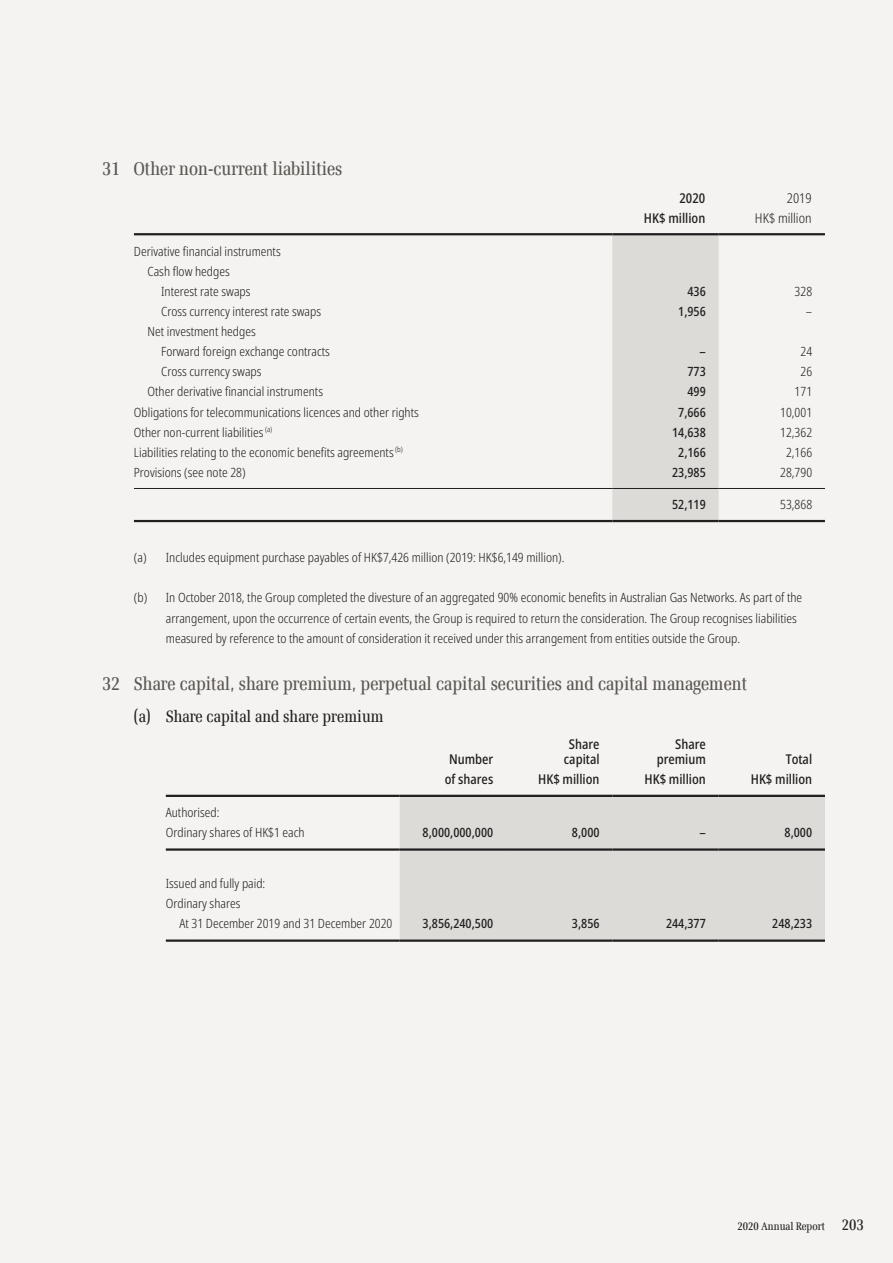
<style>
.page{position:relative;width:893px;height:1263px;background:#f4f3f1}
.page>*{position:absolute;margin:0;border:0;box-sizing:border-box;transform-origin:0 0}
.t1{font:20.25px "Verona";color:#5a5551}
.t2{font:18px "Verona";color:#231f20}
.t3{font:500 condensed 13.5px/15px "Noto Sans";color:#231f20;text-align:center}
.t4{font:300 condensed 13.5px "Noto Sans";color:#231f20}
.t5{font:300 condensed 12.75px/20.1px "Noto Sans";color:#231f20}
.t6{font:500 condensed 12.75px "Noto Sans";color:#231f20}
.t7{font:12px "Verona";color:#231f20}
.s1{font-size:16.5px}
</style>
<div class="page">
<div style="left:612px;top:235px;width:107px;height:285px;background:#dddbd8"></div>
<hr style="left:134px;top:233px;width:478px;height:2px;background:#231f20">
<hr style="left:612px;top:233px;width:107px;height:2px;background:#231f20">
<hr style="left:719px;top:233px;width:106px;height:2px;background:#231f20">
<hr style="left:134px;top:488px;width:478px;height:1px;background:#231f20">
<hr style="left:612px;top:488px;width:107px;height:1px;background:#231f20">
<hr style="left:719px;top:488px;width:106px;height:1px;background:#231f20">
<hr style="left:134px;top:520px;width:478px;height:2px;background:#231f20">
<hr style="left:612px;top:520px;width:107px;height:2px;background:#231f20">
<hr style="left:719px;top:520px;width:106px;height:2px;background:#231f20">
<div style="left:400px;top:797px;width:425px;height:142px;background:#dddbd8"></div>
<hr style="left:166px;top:795px;width:234px;height:2px;background:#231f20">
<hr style="left:400px;top:795px;width:106px;height:2px;background:#231f20">
<hr style="left:506px;top:795px;width:106px;height:2px;background:#231f20">
<hr style="left:612px;top:795px;width:107px;height:2px;background:#231f20">
<hr style="left:719px;top:795px;width:106px;height:2px;background:#231f20">
<hr style="left:166px;top:848px;width:234px;height:3px;background:#231f20">
<hr style="left:400px;top:848px;width:106px;height:3px;background:#231f20">
<hr style="left:506px;top:848px;width:106px;height:3px;background:#231f20">
<hr style="left:612px;top:848px;width:107px;height:3px;background:#231f20">
<hr style="left:719px;top:848px;width:106px;height:3px;background:#231f20">
<hr style="left:166px;top:939px;width:234px;height:3px;background:#231f20">
<hr style="left:400px;top:939px;width:106px;height:3px;background:#231f20">
<hr style="left:506px;top:939px;width:106px;height:3px;background:#231f20">
<hr style="left:612px;top:939px;width:107px;height:3px;background:#231f20">
<hr style="left:719px;top:939px;width:106px;height:3px;background:#231f20">
<h1 class="t1" style="left:102px;top:160px;width:242px">31 Other non-current liabilities</h1>
<p class="t3" style="left:679px;top:191px;width:27px">2020</p>
<p class="t4" style="left:787px;top:188px;width:26px">2019</p>
<p class="t3" style="left:644px;top:211px;width:63px">HK$ million</p>
<p class="t4" style="left:755px;top:208px;width:58px">HK$ million</p>
<p class="t5" style="left:134px;top:241px;width:148px">Derivative financial instruments</p>
<p class="t5" style="left:148px;top:261px;width:84px">Cash flow hedges</p>
<p class="t5" style="left:161px;top:281px;width:91px">Interest rate swaps</p>
<p class="t6" style="left:687px;top:282px;width:20px">436</p>
<p class="t5" style="left:795px;top:281px;width:19px">328</p>
<p class="t5" style="left:161px;top:302px;width:161px">Cross currency interest rate swaps</p>
<p class="t6" style="left:678px;top:302px;width:29px">1,956</p>
<p class="t5" style="left:806px;top:302px;width:8px">–</p>
<p class="t5" style="left:161px;top:322px;width:170px;text-indent:-14px">Net investment hedges<br>Forward foreign exchange contracts</p>
<p class="t6" style="left:699px;top:343px;width:8px">–</p>
<p class="t5" style="left:800px;top:342px;width:13px">24</p>
<p class="t5" style="left:161px;top:362px;width:102px">Cross currency swaps</p>
<p class="t6" style="left:687px;top:363px;width:20px">773</p>
<p class="t5" style="left:800px;top:362px;width:13px">26</p>
<p class="t5" style="left:148px;top:382px;width:177px">Other derivative financial instruments</p>
<p class="t6" style="left:687px;top:383px;width:20px">499</p>
<p class="t5" style="left:795px;top:382px;width:19px">171</p>
<p class="t5" style="left:134px;top:402px;width:286px">Obligations for telecommunications licences and other rights</p>
<p class="t6" style="left:678px;top:403px;width:29px">7,666</p>
<p class="t5" style="left:780px;top:402px;width:33px">10,001</p>
<p class="t5" style="left:134px;top:422px;width:140px">Other non-current liabilities <sup>(a)</sup></p>
<p class="t6" style="left:672px;top:423px;width:35px">14,638</p>
<p class="t5" style="left:780px;top:422px;width:33px">12,362</p>
<p class="t5" style="left:134px;top:442px;width:271px">Liabilities relating to the economic benefits agreements <sup>(b)</sup></p>
<p class="t6" style="left:678px;top:443px;width:29px">2,166</p>
<p class="t5" style="left:786px;top:442px;width:28px">2,166</p>
<p class="t5" style="left:134px;top:462px;width:113px">Provisions (see note 28)</p>
<p class="t6" style="left:672px;top:463px;width:35px">23,985</p>
<p class="t5" style="left:780px;top:462px;width:33px">28,790</p>
<p class="t6" style="left:672px;top:495px;width:35px">52,119</p>
<p class="t5" style="left:780px;top:494px;width:33px">53,868</p>
<p class="t5" style="left:134px;top:547px;width:432px">(a) Includes equipment purchase payables of HK$7,426 million (2019: HK$6,149 million).</p>
<p class="t5" style="left:166px;top:588px;width:638px;text-indent:-32px">(b) In October 2018, the Group completed the divesture of an aggregated 90% economic benefits in Australian Gas Networks. As part of the arrangement, upon the occurrence of certain events, the Group is required to return the consideration. The Group recognises liabilities measured by reference to the amount of consideration it received under this arrangement from entities outside the Group.</p>
<h1 class="t1" style="left:102px;top:675px;width:646px">32 Share capital, share premium, perpetual capital securities and capital management</h1>
<h2 class="t2" style="left:134px;top:708px;width:251px">(a) Share capital and share premium</h2>
<p class="t3" style="left:449px;top:752px;width:46px">Number</p>
<p class="t3" style="left:564px;top:737px;width:37px">Share capital</p>
<p class="t3" style="left:657px;top:737px;width:51px;text-align:right">Share premium</p>
<p class="t3" style="left:786px;top:752px;width:28px">Total</p>
<p class="t5" style="left:166px;top:803px;width:140px">Authorised:<br>Ordinary shares of HK$1 each</p>
<p class="t3" style="left:445px;top:772px;width:50px">of shares</p>
<p class="t3" style="left:538px;top:772px;width:63px">HK$ million</p>
<p class="t3" style="left:644px;top:772px;width:63px">HK$ million</p>
<p class="t3" style="left:751px;top:772px;width:63px">HK$ million</p>
<p class="t6" style="left:423px;top:824px;width:72px">8,000,000,000</p>
<p class="t6" style="left:572px;top:824px;width:29px">8,000</p>
<p class="t6" style="left:699px;top:824px;width:8px">–</p>
<p class="t6" style="left:785px;top:824px;width:29px">8,000</p>
<p class="t5" style="left:166px;top:874px;width:101px">Issued and fully paid:<br>Ordinary shares</p>
<p class="t5" style="left:179px;top:914px;width:214px">At 31 December 2019 and 31 December 2020</p>
<p class="t6" style="left:423px;top:915px;width:72px">3,856,240,500</p>
<p class="t6" style="left:572px;top:915px;width:29px">3,856</p>
<p class="t6" style="left:666px;top:915px;width:41px">244,377</p>
<p class="t6" style="left:772px;top:915px;width:41px">248,233</p>
<p class="t7" style="left:737px;top:1220px;width:128px">2020 Annual Report <span class="s1">203</span></p>
</div>
